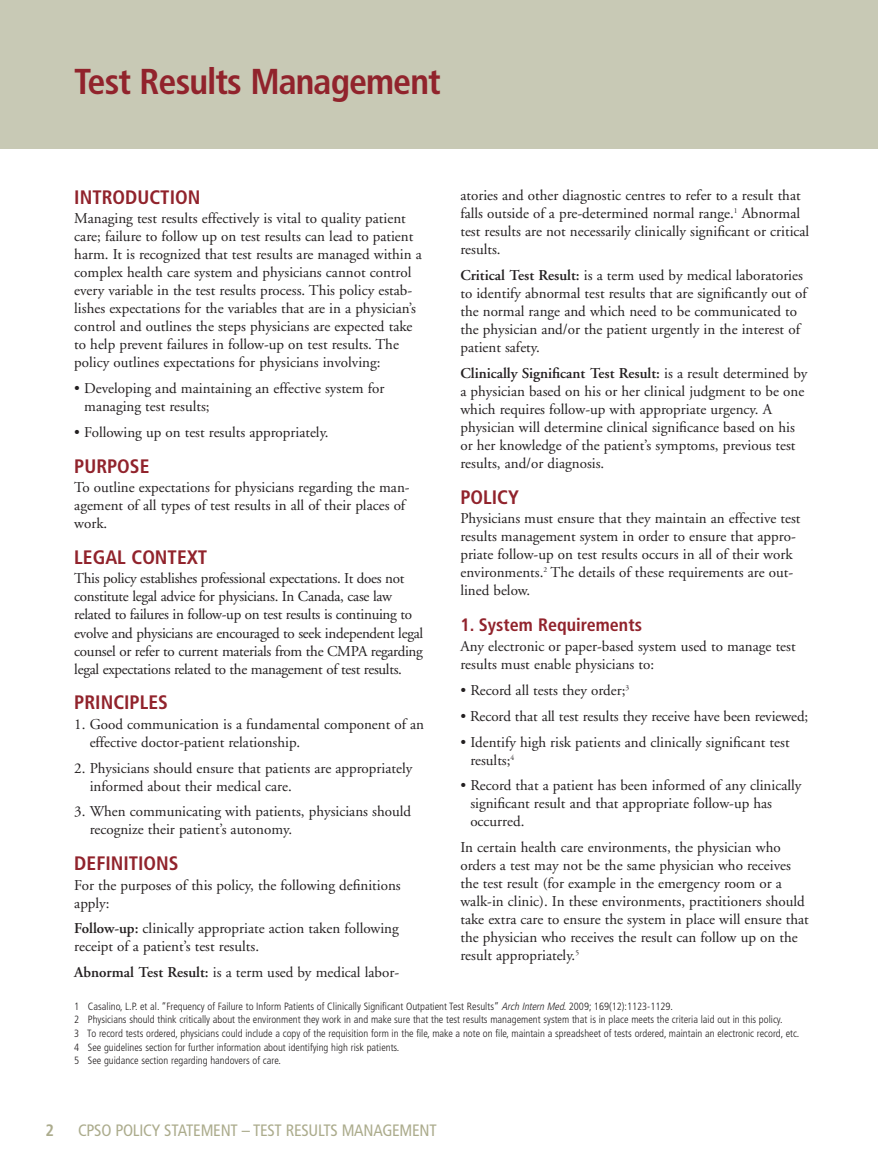
<style>
.page{position:relative;width:878px;height:1175px;background:#fff}
.page>*{position:absolute;margin:0;border:0;box-sizing:border-box;transform-origin:0 0}
.t1{font:700 condensed 36px "Frutiger";letter-spacing:-.025em;color:#91232c}
.t2{font:700 condensed 19.5px "Frutiger";color:#91232c}
.t3{font:700 condensed 18px "Frutiger";color:#91232c}
.t4{font:condensed 16.5px "Frutiger";letter-spacing:-.015em;color:#acac8d}
.t5{font:700 condensed 16.5px "Frutiger";color:#acac8d}
.t6{font:15px/18px "Adobe Garamond";color:#231f20}
.t7{font:15px/18px "Adobe Garamond";letter-spacing:-.02em;color:#231f20}
.t8{font:300 condensed 10.5px/13.6px "Frutiger";color:#231f20}
.s1{font-weight:600}
.s2{font-style:italic}
</style>
<div class="page">
<div style="left:0;top:0;width:878px;height:148px;background:#c8c9b5"></div>
<h1 class="t1" style="left:74px;top:67px;width:368px">Test Results Management</h1>
<h2 class="t2" style="left:74px;top:189px;width:128px">INTRODUCTION</h2>
<p class="t6" style="left:74px;top:211px;width:349px">Managing test results effectively is vital to quality patient care; failure to follow up on test results can lead to patient harm. It is recognized that test results are managed within a complex health care system and physicians cannot control every variable in the test results process. This policy estab&shy;lishes expectations for the variables that are in a physician’s control and outlines the steps physicians are expected take to help prevent failures in follow-up on test results. The policy outlines expectations for physicians involving:</p>
<p class="t6" style="left:84px;top:381px;width:302px;text-indent:-10px">• Developing and maintaining an effective system for managing test results;</p>
<p class="t6" style="left:74px;top:424px;width:256px">• Following up on test results appropriately.</p>
<h2 class="t2" style="left:74px;top:458px;width:77px">PURPOSE</h2>
<p class="t6" style="left:74px;top:480px;width:337px">To outline expectations for physicians regarding the man&shy;agement of all types of test results in all of their places of work.</p>
<h2 class="t2" style="left:74px;top:549px;width:134px">LEGAL CONTEXT</h2>
<p class="t7" style="left:74px;top:571px;width:350px">This policy establishes professional expectations. It does not constitute legal advice for physicians. In Canada, case law related to failures in follow-up on test results is continuing to evolve and physicians are encouraged to seek independent legal counsel or refer to current materials from the CMPA regarding legal expectations related to the management of test results.</p>
<h2 class="t2" style="left:74px;top:695px;width:95px">PRINCIPLES</h2>
<p class="t6" style="left:90px;top:716px;width:336px;text-indent:-15px">1. Good communication is a fundamental component of an effective doctor-patient relationship.</p>
<p class="t6" style="left:90px;top:760px;width:324px;text-indent:-15px">2. Physicians should ensure that patients are appropriately informed about their medical care.</p>
<p class="t6" style="left:90px;top:804px;width:323px;text-indent:-15px">3. When communicating with patients, physicians should recognize their patient’s autonomy.</p>
<h2 class="t2" style="left:74px;top:855px;width:106px">DEFINITIONS</h2>
<p class="t6" style="left:74px;top:877px;width:328px">For the purposes of this policy, the following definitions apply:</p>
<p class="t6" style="left:74px;top:921px;width:326px"><span class="s1">Follow-up:</span> clinically appropriate action taken following receipt of a patient’s test results.</p>
<p class="t6" style="left:74px;top:964px;width:326px"><span class="s1">Abnormal Test Result:</span> is a term used by medical labor-</p>
<p class="t6" style="left:460px;top:188px;width:350px">atories and other diagnostic centres to refer to a result that falls outside of a pre-determined normal range.<sup>1</sup> Abnormal test results are not necessarily clinically significant or critical results.</p>
<p class="t6" style="left:460px;top:267px;width:348px"><span class="s1">Critical Test Result:</span> is a term used by medical laboratories to identify abnormal test results that are significantly out of the normal range and which need to be communicated to the physician and/or the patient urgently in the interest of patient safety.</p>
<p class="t6" style="left:460px;top:365px;width:348px"><span class="s1">Clinically Significant Test Result:</span> is a result determined by a physician based on his or her clinical judgment to be one which requires follow-up with appropriate urgency. A physician will determine clinical significance based on his or her knowledge of the patient’s symptoms, previous test results, and/or diagnosis.</p>
<h2 class="t2" style="left:460px;top:489px;width:60px">POLICY</h2>
<p class="t6" style="left:460px;top:510px;width:341px">Physicians must ensure that they maintain an effective test results management system in order to ensure that appro&shy;priate follow-up on test results occurs in all of their work environments.<sup>2</sup> The details of these requirements are out&shy;lined below.</p>
<p class="t3" style="left:460px;top:618px;width:183px">1. System Requirements</p>
<p class="t6" style="left:460px;top:639px;width:337px">Any electronic or paper-based system used to manage test results must enable physicians to:</p>
<p class="t6" style="left:460px;top:682px;width:170px">• Record all tests they order;<sup>3</sup></p>
<p class="t6" style="left:460px;top:708px;width:349px">• Record that all test results they receive have been reviewed;</p>
<p class="t6" style="left:470px;top:734px;width:321px;text-indent:-10px">• Identify high risk patients and clinically significant test results;<sup>4</sup></p>
<p class="t6" style="left:470px;top:778px;width:332px;text-indent:-10px">• Record that a patient has been informed of any clinically significant result and that appropriate follow-up has occurred.</p>
<p class="t6" style="left:460px;top:839px;width:350px">In certain health care environments, the physician who orders a test may not be the same physician who receives the test result (for example in the emergency room or a walk-in clinic). In these environments, practitioners should take extra care to ensure the system in place will ensure that the physician who receives the result can follow up on the result appropriately.<sup>5</sup></p>
<p class="t8" style="left:74px;top:1000px;width:726px">1 Casalino, L.P. et al. “Frequency of Failure to Inform Patients of Clinically Significant Outpatient Test Results” <span class="s2">ArchInternMed</span>. 2009; 169(12):1123-1129.<br>2 Physicians should think critically about the environment they work in and make sure that the test results management system that is in place meets the criteria laid out in this policy.<br>3 To record tests ordered, physicians could include a copy of the requisition form in the file, make a note on file, maintain a spreadsheet of tests ordered, maintain an electronic record, etc.<br>4 See guidelines section for further information about identifying high risk patients.<br>5 See guidance section regarding handovers of care.</p>
<p class="t5" style="left:45px;top:1124px;width:10px">2</p>
<p class="t4" style="left:78px;top:1124px;width:360px">CPSO POLICY STATEMENT – TEST RESULTS MANAGEMENT</p>
</div>
